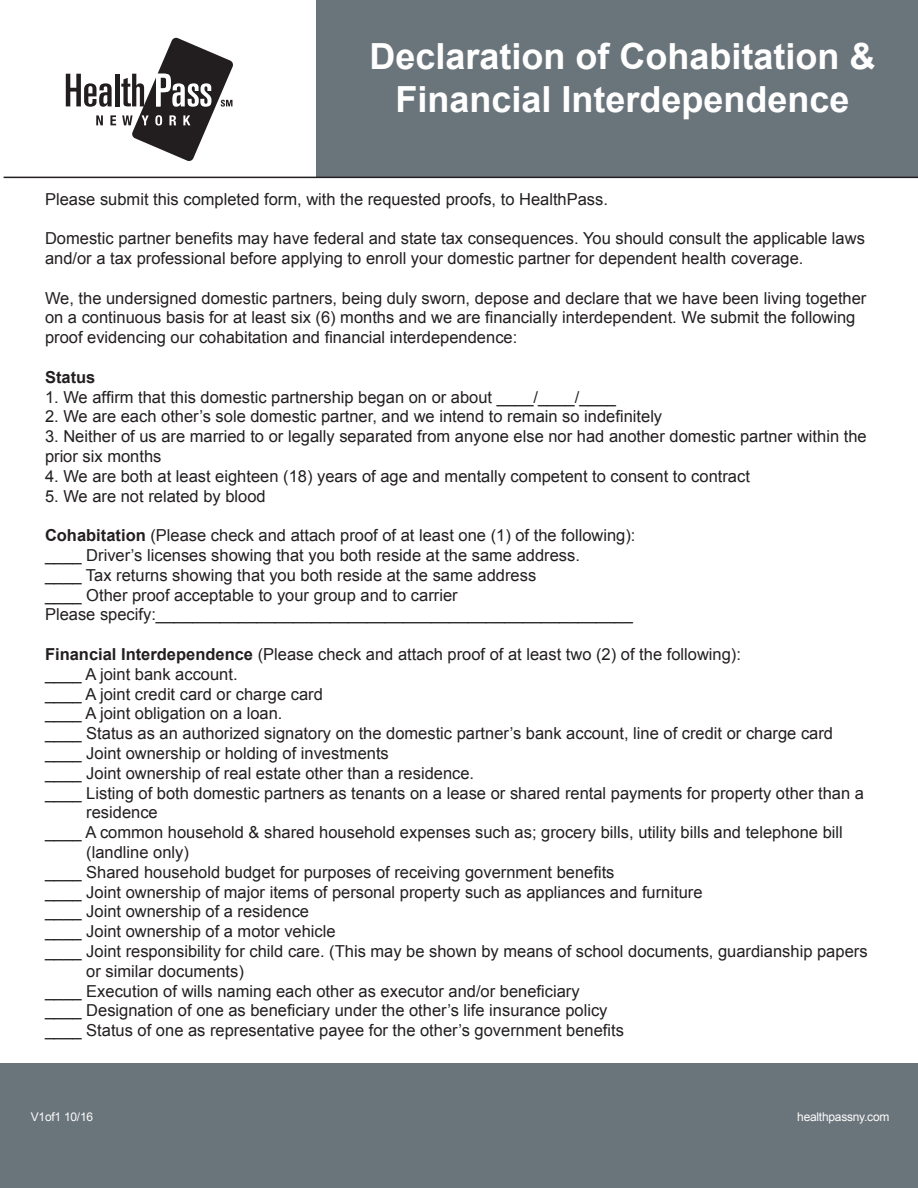
<style>
.page{position:relative;width:918px;height:1188px;background:#fff}
.page>*{position:absolute;margin:0;border:0;box-sizing:border-box;transform-origin:0 0}
.t1{font:700 36px "Arial";color:#fff}
.t2{font:16.5px/19.8px "Arial";color:#231f20}
.t3{font:700 16.5px "Arial";color:#231f20}
.t4{font:12px "Arial";letter-spacing:-.02em;color:#fcfcfc}
.s1{font-weight:700}
</style>
<div class="page">
<div style="left:0;top:1064px;width:918px;height:124px;background:#6a747b"></div>
<div style="left:317px;top:0;width:601px;height:177px;background:#6a747b"></div>
<svg style="left:66px;top:38px;width:167px;height:123px"></svg>
<hr style="left:4px;top:177px;width:914px;height:1px;background:#231f20">
<p class="t1" style="left:369px;top:32px;width:508px">Declaration of Cohabitation &amp;</p>
<p class="t1" style="left:395px;top:76px;width:456px">Financial Interdependence</p>
<p class="t2" style="left:45px;top:189px;width:565px">Please submit this completed form, with the requested proofs, to HealthPass.</p>
<p class="t2" style="left:45px;top:229px;width:821px">Domestic partner benefits may have federal and state tax consequences. You should consult the applicable laws and/or a tax professional before applying to enroll your domestic partner for dependent health coverage.</p>
<p class="t2" style="left:45px;top:288px;width:823px">We, the undersigned domestic partners, being duly sworn, depose and declare that we have been living together on a continuous basis for at least six (6) months and we are financially interdependent. We submit the following proof evidencing our cohabitation and financial interdependence:</p>
<p class="t3" style="left:45px;top:366px;width:52px">Status</p>
<p class="t2" style="left:45px;top:387px;width:573px">1. We affirm that this domestic partnership began on or about ____/____/____</p>
<p class="t2" style="left:45px;top:407px;width:619px">2. We are each other’s sole domestic partner, and we intend to remain so indefinitely</p>
<p class="t2" style="left:45px;top:427px;width:823px">3. Neither of us are married to or legally separated from anyone else nor had another domestic partner within the prior six months</p>
<p class="t2" style="left:45px;top:466px;width:706px">4. We are both at least eighteen (18) years of age and mentally competent to consent to contract</p>
<p class="t2" style="left:45px;top:486px;width:222px">5. We are not related by blood</p>
<p class="t2" style="left:45px;top:526px;width:592px"><span class="s1">Cohabitation</span> (Please check and attach proof of at least one (1) of the following):</p>
<p class="t2" style="left:45px;top:545px;width:536px">____ Driver’s licenses showing that you both reside at the same address.</p>
<p class="t2" style="left:45px;top:565px;width:493px">____ Tax returns showing that you both reside at the same address</p>
<p class="t2" style="left:45px;top:585px;width:414px">____ Other proof acceptable to your group and to carrier</p>
<p class="t2" style="left:45px;top:605px;width:590px">Please specify:____________________________________________________</p>
<p class="t2" style="left:45px;top:644px;width:698px"><span class="s1">Financial Interdependence</span> (Please check and attach proof of at least two (2) of the following):</p>
<p class="t2" style="left:45px;top:664px;width:194px">____ A joint bank account.</p>
<p class="t2" style="left:45px;top:684px;width:279px">____ A joint credit card or charge card</p>
<p class="t2" style="left:45px;top:704px;width:239px">____ A joint obligation on a loan.</p>
<p class="t2" style="left:45px;top:724px;width:790px">____ Status as an authorized signatory on the domestic partner’s bank account, line of credit or charge card</p>
<p class="t2" style="left:45px;top:743px;width:345px">____ Joint ownership or holding of investments</p>
<p class="t2" style="left:45px;top:763px;width:431px">____ Joint ownership of real estate other than a residence.</p>
<p class="t2" style="left:45px;top:783px;width:821px">____ Listing of both domestic partners as tenants on a lease or shared rental payments for property other than a</p>
<p class="t2" style="left:86px;top:803px;width:73px">residence</p>
<p class="t2" style="left:45px;top:823px;width:799px">____ A common household &amp; shared household expenses such as; grocery bills, utility bills and telephone bill</p>
<p class="t2" style="left:86px;top:842px;width:104px">(landline only)</p>
<p class="t2" style="left:45px;top:862px;width:571px">____ Shared household budget for purposes of receiving government benefits</p>
<p class="t2" style="left:45px;top:882px;width:659px">____ Joint ownership of major items of personal property such as appliances and furniture</p>
<p class="t2" style="left:45px;top:902px;width:266px">____ Joint ownership of a residence</p>
<p class="t2" style="left:45px;top:922px;width:292px">____ Joint ownership of a motor vehicle</p>
<p class="t2" style="left:45px;top:941px;width:824px">____ Joint responsibility for child care. (This may be shown by means of school documents, guardianship papers</p>
<p class="t2" style="left:86px;top:961px;width:159px">or similar documents)</p>
<p class="t2" style="left:45px;top:981px;width:536px">____ Execution of wills naming each other as executor and/or beneficiary</p>
<p class="t2" style="left:45px;top:1001px;width:564px">____ Designation of one as beneficiary under the other’s life insurance policy</p>
<p class="t2" style="left:45px;top:1021px;width:581px">____ Status of one as representative payee for the other’s government benefits</p>
<p class="t4" style="left:31px;top:1109px;width:64px">V1of1 10/16</p>
<p class="t4" style="left:797px;top:1109px;width:94px">healthpassny.com</p>
</div>
